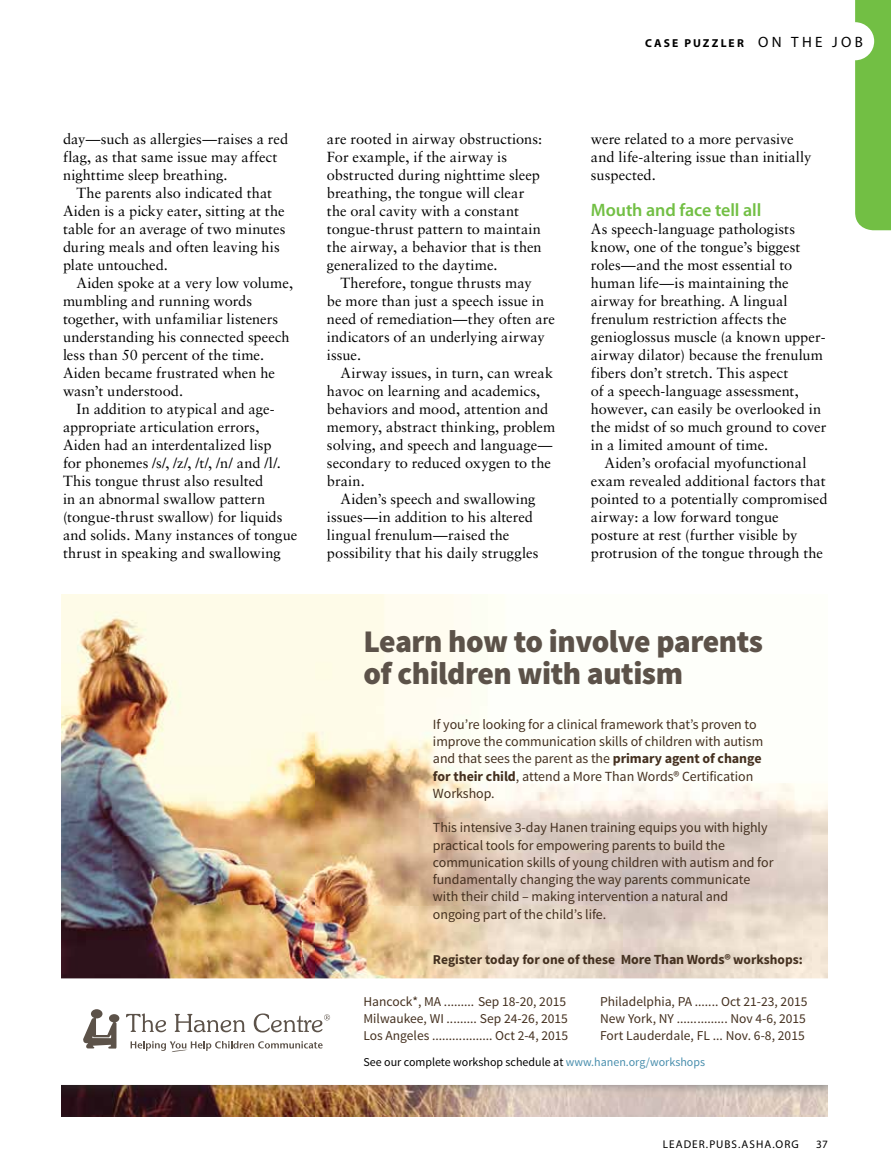
<style>
.page{position:relative;width:891px;height:1175px;background:#fff}
.page>*{position:absolute;margin:0;border:0;box-sizing:border-box;transform-origin:0 0}
.t1{font:900 31.5px/31.5px "Source Sans Pro";letter-spacing:-.015em;color:#5c5249}
.t2{font:600 18px "Myriad Pro";letter-spacing:-.01em;color:#72bf44}
.t3{font:14.7px/18px "Sabon LT Std";letter-spacing:.005em;color:#000}
.t4{font:13.95px/17.2px "Source Sans Pro";letter-spacing:-.005em;color:#44301f}
.t5{font:13.5px/16.8px "Source Sans Pro";color:#44301f}
.t6{font:700 13.5px "Source Sans Pro";color:#44301f}
.t7{font:12px "Source Sans Pro";color:#000}
.t8{font:700 11.55px "Myriad Pro";letter-spacing:.185em;color:#000}
.t9{font:11.25px "Myriad Pro";letter-spacing:.085em;color:#000}
.s1{font-weight:400;font-size:15px}
.s2{font-weight:700}
.s3{font-size:13.95px}
.s4{color:#488ead}
</style>
<div class="page">
<img style="left:61px;top:594px;width:767px;height:522px">
<svg style="left:61px;top:978px;width:766px;height:107px"></svg>
<svg style="left:83px;top:1009px;width:36px;height:40px"></svg>
<svg style="left:126px;top:1013px;width:40px;height:19px"></svg>
<svg style="left:175px;top:1013px;width:70px;height:19px"></svg>
<svg style="left:254px;top:1013px;width:76px;height:19px"></svg>
<svg style="left:131px;top:1041px;width:192px;height:11px"></svg>
<svg style="left:855px;top:0;width:36px;height:230px;background:#7ec454"></svg>
<p class="t8" style="left:645px;top:37px;width:219px">CASE PUZZLER <span class="s1">ON THE JOB</span></p>
<p class="t3" style="left:63px;top:130px;width:227px">day—such as allergies—raises a red flag, as that same issue may affect nighttime sleep breathing.</p>
<p class="t3" style="left:63px;top:184px;width:224px;text-indent:13px">The parents also indicated that<br>Aiden is a picky eater, sitting at the table for an average of two minutes during meals and often leaving his plate untouched.</p>
<p class="t3" style="left:63px;top:274px;width:232px;text-indent:13px">Aiden spoke at a very low volume, mumbling and running words together, with unfamiliar listeners understanding his connected speech less than 50 percent of the time.<br>Aiden became frustrated when he wasn’t understood.</p>
<p class="t3" style="left:63px;top:400px;width:236px;text-indent:13px">In addition to atypical and age&shy;appropriate articulation errors, Aiden had an interdentalized lisp<br>for phonemes /s/, /z/, /t/, /n/ and /l/.<br>This tongue thrust also resulted<br>in an abnormal swallow pattern (tongue-thrust swallow) for liquids and solids. Many instances of tongue thrust in speaking and swallowing</p>
<p class="t3" style="left:327px;top:130px;width:217px">are rooted in airway obstructions:<br>For example, if the airway is obstructed during nighttime sleep breathing, the tongue will clear the oral cavity with a constant tongue-thrust pattern to maintain the airway, a behavior that is then generalized to the daytime.</p>
<p class="t3" style="left:327px;top:274px;width:230px;text-indent:13px">Therefore, tongue thrusts may<br>be more than just a speech issue in need of remediation—they often are indicators of an underlying airway issue.</p>
<p class="t3" style="left:327px;top:364px;width:230px;text-indent:13px">Airway issues, in turn, can wreak havoc on learning and academics, behaviors and mood, attention and memory, abstract thinking, problem solving, and speech and language— secondary to reduced oxygen to the brain.</p>
<p class="t3" style="left:327px;top:490px;width:213px;text-indent:13px">Aiden’s speech and swallowing issues—in addition to his altered lingual frenulum—raised the possibility that his daily struggles</p>
<p class="t3" style="left:591px;top:130px;width:222px">were related to a more pervasive and life-altering issue than initially suspected.</p>
<p class="t2" style="left:591px;top:200px;width:172px">Mouth and face tell all</p>
<p class="t3" style="left:591px;top:220px;width:237px">As speech-language pathologists know, one of the tongue’s biggest roles—and the most essential to human life—is maintaining the airway for breathing. A lingual frenulum restriction affects the genioglossus muscle (a known upper&shy;airway dilator) because the frenulum fibers don’t stretch. This aspect<br>of a speech-language assessment, however, can easily be overlooked in the midst of so much ground to cover in a limited amount of time.</p>
<p class="t3" style="left:591px;top:454px;width:238px;text-indent:13px">Aiden’s orofacial myofunctional exam revealed additional factors that pointed to a potentially compromised airway: a low forward tongue posture at rest (further visible by protrusion of the tongue through the</p>
<h1 class="t1" style="left:363px;top:627px;width:401px">Learn how to involve parents of children with autism</h1>
<p class="t4" style="left:433px;top:715px;width:332px">If you’re looking for a clinical framework that’s proven to improve the communication skills of children with autism and that sees the parent as the <span class="s2">primary agent of change for their child</span>, attend a More Than Words® Certification Workshop.</p>
<p class="t4" style="left:433px;top:819px;width:342px">This intensive 3-day Hanen training equips you with highly practical tools for empowering parents to build the communication skills of young children with autism and for fundamentally changing the way parents communicate with their child – making intervention a natural and ongoing part of the child’s life.</p>
<p class="t6" style="left:433px;top:950px;width:371px">Register today for one of these <span class="s3">More Than Words®</span> workshops:</p>
<p class="t5" style="left:363px;top:993px;width:206px">Hancock*, MA ......... Sep 18-20, 2015<br>Milwaukee, WI ......... Sep 24-26, 2015<br>Los Angeles .................. Oct 2-4, 2015</p>
<p class="t5" style="left:600px;top:993px;width:209px;text-align:justify">Philadelphia, PA ....... Oct 21-23, 2015<br>New York, NY ............... Nov 4-6, 2015<br>Fort Lauderdale, FL ... Nov. 6-8, 2015</p>
<p class="t7" style="left:363px;top:1054px;width:343px">See our complete workshop schedule at <span class="s4">www.hanen.org/workshops</span></p>
<p class="t9" style="left:663px;top:1137px;width:137px">LEADER.PUBS.ASHA.ORG</p>
<p class="t9" style="left:816px;top:1137px;width:13px">37</p>
</div>
